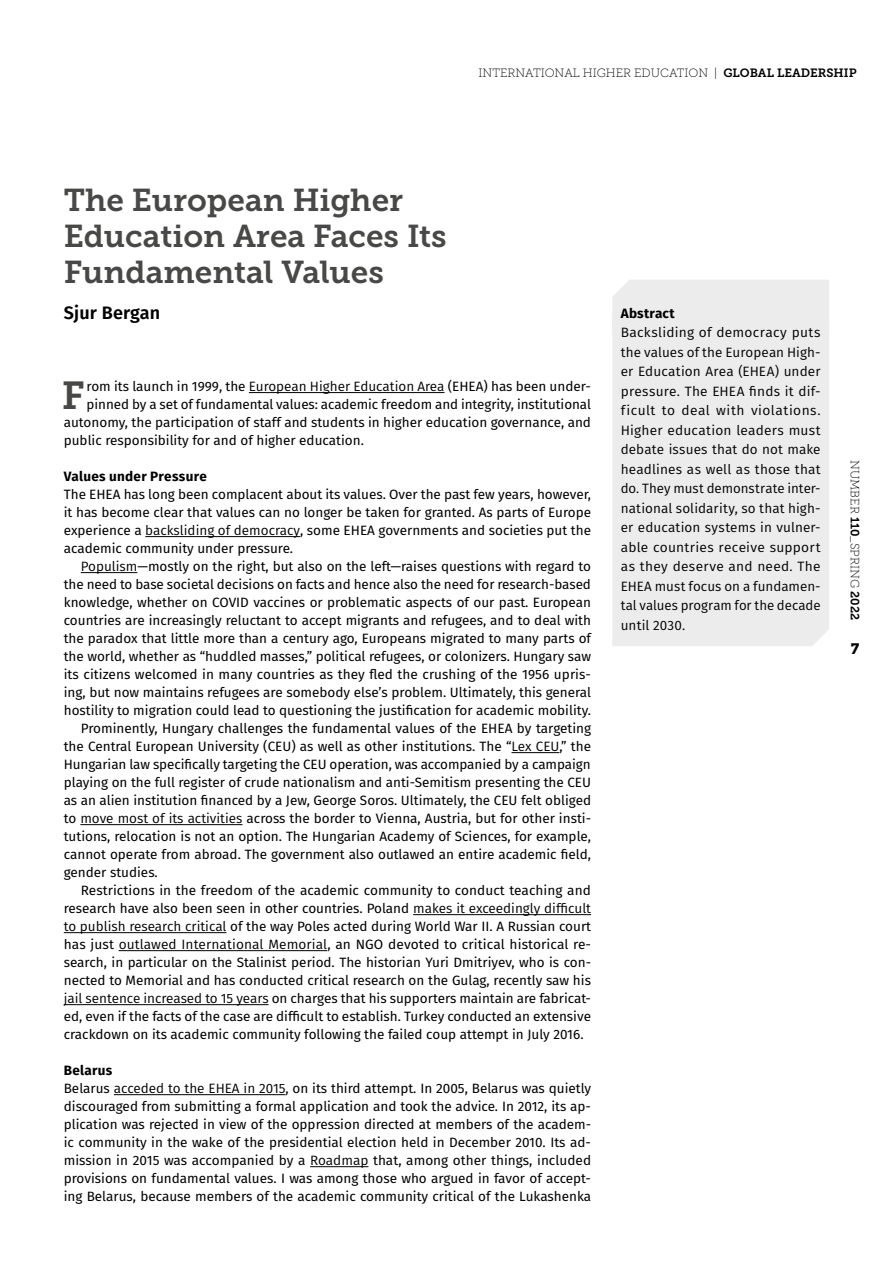
<style>
.page{position:relative;width:893px;height:1263px;background:#fff}
.page>*{position:absolute;margin:0;border:0;box-sizing:border-box;transform-origin:0 0}
.t1{font:38.85px "Museo Slab 700";color:#484847}
.t2{font:31.5px/36px "Museo Slab 700";color:#484847}
.t3{font:600 18px "Fira Sans";letter-spacing:.01em;color:#000}
.t4{font:15px "Museo Slab 900";color:#000}
.t5{font:13.5px/18px "Fira Sans";color:#000;text-align:justify}
.t6{font:13.5px/19.5px "Fira Sans";color:#000;text-align:justify}
.t7{font:700 13.5px "Fira Sans";letter-spacing:.02em;color:#000}
.t8{font:12px "Museo Slab 100";color:#000}
.s1{font-family:"Museo Slab 700"}
.s2{font-style:inherit}
.s3{font-weight:700}
</style>
<div class="page">
<hr style="left:249px;top:392px;width:195px;height:1px;background:#000">
<hr style="left:145px;top:536px;width:155px;height:1px;background:#000">
<hr style="left:81px;top:572px;width:56px;height:1px;background:#000">
<hr style="left:511px;top:752px;width:48px;height:1px;background:#000">
<hr style="left:80px;top:824px;width:163px;height:1px;background:#000">
<hr style="left:413px;top:914px;width:178px;height:1px;background:#000">
<hr style="left:64px;top:932px;width:162px;height:1px;background:#000">
<hr style="left:119px;top:950px;width:208px;height:1px;background:#000">
<hr style="left:64px;top:1004px;width:205px;height:1px;background:#000">
<hr style="left:114px;top:1094px;width:171px;height:1px;background:#000">
<hr style="left:310px;top:1166px;width:58px;height:1px;background:#000">
<div style="left:612px;top:280px;width:217px;height:36px;background:#ececec"></div>
<div style="left:612px;top:316px;width:217px;height:330px;background:#ececec"></div>
<p class="t8" style="left:478px;top:66px;width:380px">INTERNATIONAL HIG HER EDUCATION | <span class="s1">GLOBAL LEADERSHIP</span></p>
<h2 class="t2" style="left:64px;top:182px;width:385px">The European Higher<br>Education Area Faces Its<br>Fundamental Values</h2>
<h3 class="t3" style="left:64px;top:298px;width:98px">Sjur Bergan</h3>
<h1 class="t1" style="left:62px;top:374px;width:24px">F</h1>
<p class="t5" style="left:87px;top:377px;width:506px">rom its launch in 1999, the <span class="s2">European Higher Education Area</span> (EHEA) has been under-</p>
<p class="t5" style="left:87px;top:395px;width:506px">pinned by a set of fundamental values: academic freedom and integrity, institutional</p>
<p class="t5" style="left:64px;top:413px;width:529px">autonomy, the participation of staff and students in higher education governance, and</p>
<p class="t5" style="left:64px;top:431px;width:302px">public responsibility for and of higher education.</p>
<p class="t7" style="left:64px;top:465px;width:145px">Values under Pressure</p>
<p class="t5" style="left:64px;top:485px;width:529px">The EHEA has long been complacent about its values. Over the past few years, however, it has become clear that values can no longer be taken for granted. As parts of Europe experience a <span class="s2">backsliding of democracy</span>, some EHEA governments and societies put the academic community under pressure.</p>
<p class="t5" style="left:81px;top:557px;width:512px"><span class="s2">Populism</span>—mostly on the right, but also on the left—raises questions with regard to</p>
<p class="t5" style="left:64px;top:575px;width:529px">the need to base societal decisions on facts and hence also the need for research-based</p>
<p class="t5" style="left:64px;top:593px;width:529px">knowledge, whether on COVID vaccines or problematic aspects of our past. European</p>
<p class="t5" style="left:64px;top:611px;width:529px">countries are increasingly reluctant to accept migrants and refugees, and to deal with</p>
<p class="t5" style="left:64px;top:629px;width:529px">the paradox that little more than a century ago, Europeans migrated to many parts of</p>
<p class="t5" style="left:64px;top:647px;width:529px">the world, whether as “huddled masses,” political refugees, or colonizers. Hungary saw</p>
<p class="t5" style="left:64px;top:665px;width:529px">its citizens welcomed in many countries as they fled the crushing of the 1956 upris-</p>
<p class="t5" style="left:64px;top:683px;width:529px">ing, but now maintains refugees are somebody else’s problem. Ultimately, this general</p>
<p class="t5" style="left:64px;top:701px;width:529px">hostility to migration could lead to questioning the justification for academic mobility.</p>
<p class="t5" style="left:81px;top:719px;width:512px">Prominently, Hungary challenges the fundamental values of the EHEA by targeting</p>
<p class="t5" style="left:64px;top:737px;width:529px">the Central European University (CEU) as well as other institutions. The “<span class="s2">Lex CEU</span>,” the</p>
<p class="t5" style="left:64px;top:755px;width:528px">Hungarian law specifically targeting the CEU operation, was accompanied by a campaign</p>
<p class="t5" style="left:64px;top:773px;width:529px">playing on the full register of crude nationalism and anti-Semitism presenting the CEU</p>
<p class="t5" style="left:64px;top:791px;width:529px">as an alien institution financed by a Jew, George Soros. Ultimately, the CEU felt obliged</p>
<p class="t5" style="left:64px;top:809px;width:529px">to <span class="s2">move most of its activities</span> across the border to Vienna, Austria, but for other insti-</p>
<p class="t5" style="left:64px;top:827px;width:529px">tutions, relocation is not an option. The Hungarian Academy of Sciences, for example,</p>
<p class="t5" style="left:64px;top:845px;width:529px">cannot operate from abroad. The government also outlawed an entire academic field,</p>
<p class="t5" style="left:64px;top:863px;width:96px">gender studies.</p>
<p class="t5" style="left:81px;top:881px;width:512px">Restrictions in the freedom of the academic community to conduct teaching and</p>
<p class="t5" style="left:64px;top:899px;width:529px">research have also been seen in other countries. Poland <span class="s2">makes it exceedingly difficult</span></p>
<p class="t5" style="left:64px;top:917px;width:529px"><span class="s2">to publish research critical</span> of the way Poles acted during World War II. A Russian court</p>
<p class="t5" style="left:64px;top:935px;width:529px">has just <span class="s2">outlawed International Memorial</span>, an NGO devoted to critical historical re-</p>
<p class="t5" style="left:64px;top:953px;width:529px">search, in particular on the Stalinist period. The historian Yuri Dmitriyev, who is con-</p>
<p class="t5" style="left:64px;top:971px;width:529px">nected to Memorial and has conducted critical research on the Gulag, recently saw his</p>
<p class="t5" style="left:64px;top:989px;width:529px"><span class="s2">jail sentence increased to 15 years</span> on charges that his supporters maintain are fabricat-</p>
<p class="t5" style="left:64px;top:1007px;width:529px">ed, even if the facts of the case are difficult to establish. Turkey conducted an extensive</p>
<p class="t5" style="left:64px;top:1025px;width:521px">crackdown on its academic community following the failed coup attempt in July 2016.</p>
<p class="t5" style="left:64px;top:1061px;width:529px;text-align:left"><span class="s3">Belarus<br></span>Belarus <span class="s2">acceded to the EHEA in 2015</span>, on its third attempt. In 2005, Belarus was quietly discouraged from submitting a formal application and took the advice. In 2012, its ap&shy;plication was rejected in view of the oppression directed at members of the academ&shy;ic community in the wake of the presidential election held in December 2010. Its ad&shy;mission in 2015 was accompanied by a <span class="s2">Roadmap</span> that, among other things, included provisions on fundamental values. I was among those who argued in favor of accept&shy;ing Belarus, because members of the academic community critical of the Lukashenka</p>
<p class="t7" style="left:621px;top:302px;width:55px">Abstract</p>
<p class="t6" style="left:621px;top:323px;width:201px">Backsliding of democracy puts the values of the European High&shy;er Education Area (EHEA) under pressure. The EHEA finds it dif&shy;ficult to deal with violations.<br>Higher education leaders must debate issues that do not make headlines as well as those that do. They must demonstrate inter&shy;national solidarity, so that high&shy;er education systems in vulner&shy;able countries receive support as they deserve and need. The EHEA must focus on a fundamen&shy;tal values program for the decade until 2030.</p>
<p class="t8" style="left:861px;top:460px;width:161px;rotate:90deg">NUMBER <span class="s1">110</span>_Spring <span class="s1">2022</span></p>
<p class="t4" style="left:851px;top:640px;width:10px">7</p>
</div>
